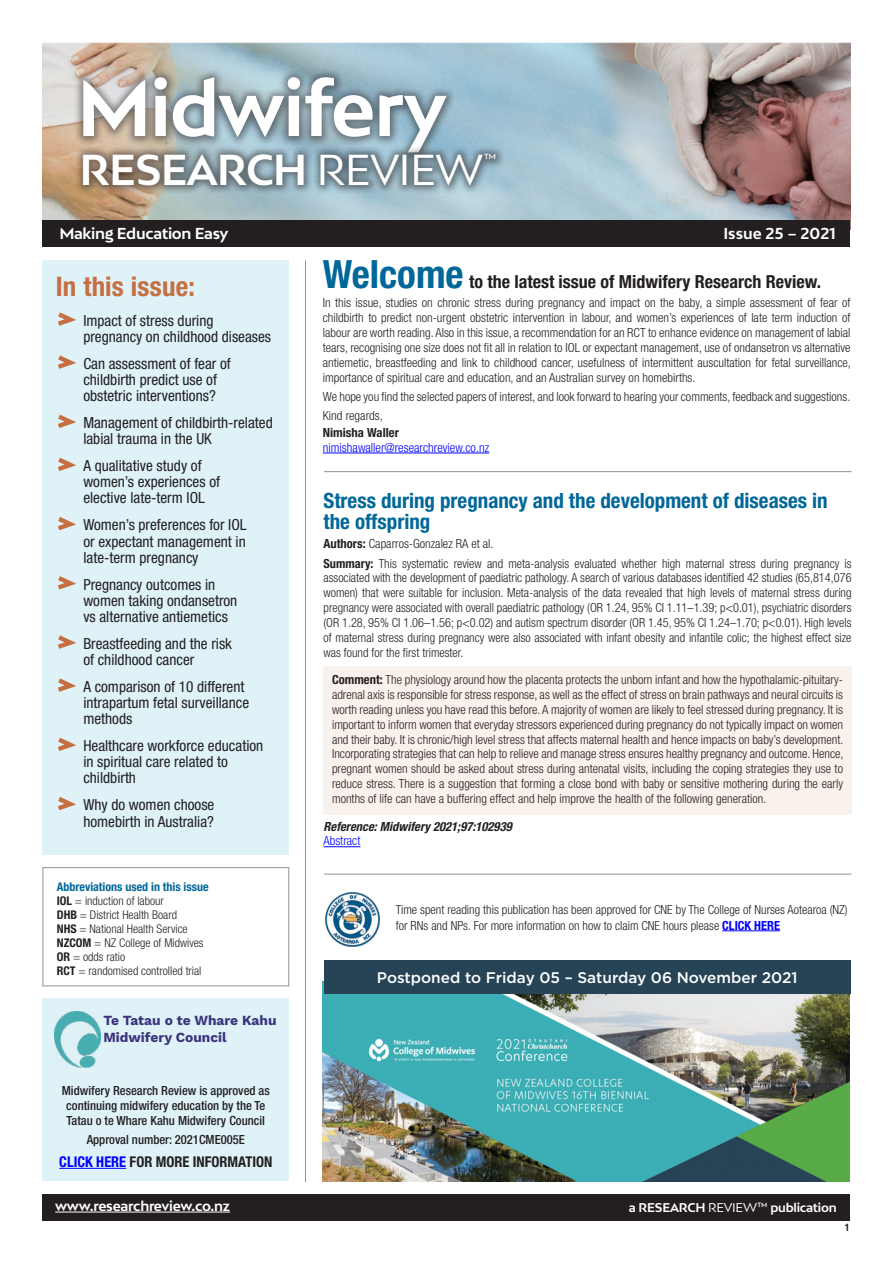
<style>
.page{position:relative;width:893px;height:1263px;background:#fff}
.page>*{position:absolute;margin:0;border:0;box-sizing:border-box;transform-origin:0 0}
.t1{font:700 74.4px "Bw Mitga";letter-spacing:-.02em;color:#fff}
.t2{font:700 40.8px "Bw Mitga";letter-spacing:-.02em;color:#fff}
.t3{font:700 condensed 27px "Helvetica Neue LT Pro";letter-spacing:.005em;color:#c56f42}
.t4{font:700 condensed 21px/21px "Helvetica Neue LT Pro";color:#006798}
.t5{font:700 condensed 18px "Helvetica Neue LT Pro";color:#231f20}
.List_Paragraph{font:condensed 15.3px/16.2px "Helvetica Neue LT Pro";color:#231f20}
.t6{font:500 15.3px "Gotham";color:#fff}
.t7{font:700 15px "Bw Mitga";letter-spacing:-.02em;color:#fff}
.t8{font:700 15px "Bw Mitga";color:#fff}
.t9{font:700 condensed 14.85px "Helvetica Neue LT Pro";color:#231f20}
.t10{font:14.4px "Bw Mitga";color:#fff}
.t11{font:700 13.65px/16.5px "Work Sans";color:#3b327d}
.t12{font:700 13.5px "Bw Mitga";letter-spacing:-.02em;color:#fff}
.t13{font:300 condensed 12.6px/14.9px "Helvetica Neue LT Pro";color:#231f20;text-align:justify}
.t14{font:500 condensed 12.6px/14.9px "Helvetica Neue LT Pro";color:#231f20;text-align:center}
.t15{font:300 condensed 12.6px "Helvetica Neue LT Pro";color:#00f}
.t16{font:italic 700 condensed 12.6px "Helvetica Neue LT Pro";color:#231f20}
.t17{font:700 condensed 12.6px "Helvetica Neue LT Pro";color:#231f20}
.t18{font:300 condensed 12px "Helvetica Neue LT Pro";color:#231f20}
.t19{font:700 condensed 12px "Helvetica Neue LT Pro";color:#006798}
.t20{font:700 12px "Bw Mitga";letter-spacing:-.02em;color:#fff}
.t21{font:500 10.5px "Helvetica Neue LT Pro";color:#231f20}
.s1{font-weight:400}
.s2{font-weight:700}
.s3{color:#00f}
.s4{font-size:39px;color:#006798}
.s5{font-weight:700;color:#00f}
</style>
<div class="page">
<img style="left:43px;top:42px;width:807px;height:179px">
<div style="left:43px;top:221px;width:807px;height:26px;background:#231f20"></div>
<div style="left:43px;top:1194px;width:807px;height:26px;background:#231f20"></div>
<div style="left:73px;top:67px;width:383px;height:95px;background:#231f20;opacity:.5"></div>
<div style="left:74px;top:145px;width:431px;height:50px;background:#231f20;opacity:.5"></div>
<hr style="left:55px;top:1212px;width:175px;height:1px;background:#fff">
<hr style="left:323px;top:453px;width:166px;height:1px;background:#00f">
<hr style="left:324px;top:471px;width:527px;height:1px;background:#939598">
<hr style="left:324px;top:874px;width:527px;height:1px;background:#939598">
<hr style="left:305px;top:260px;width:1px;height:922px;background:#939598">
<div style="left:43px;top:260px;width:246px;height:595px;background:#def2f8"></div>
<svg style="left:58px;top:312px;width:18px;height:14px"></svg>
<svg style="left:58px;top:355px;width:18px;height:14px"></svg>
<svg style="left:58px;top:414px;width:18px;height:14px"></svg>
<svg style="left:58px;top:457px;width:18px;height:14px"></svg>
<svg style="left:58px;top:517px;width:18px;height:14px"></svg>
<svg style="left:58px;top:576px;width:18px;height:14px"></svg>
<svg style="left:58px;top:635px;width:18px;height:14px"></svg>
<svg style="left:58px;top:678px;width:18px;height:14px"></svg>
<svg style="left:58px;top:737px;width:18px;height:14px"></svg>
<svg style="left:58px;top:797px;width:18px;height:14px"></svg>
<div style="left:43px;top:867px;width:246px;height:119px;border:1px solid #939598"></div>
<div style="left:323px;top:667px;width:528px;height:148px;background:#f9f1ec"></div>
<hr style="left:323px;top:846px;width:37px;height:1px;background:#00f">
<hr style="left:722px;top:930px;width:58px;height:1px;background:#00f">
<img style="left:325px;top:892px;width:54px;height:54px">
<img style="left:323px;top:994px;width:527px;height:188px">
<div style="left:323px;top:960px;width:527px;height:34px;background:#264456"></div>
<div style="left:43px;top:998px;width:246px;height:183px;background:#def2f8"></div>
<hr style="left:59px;top:1168px;width:67px;height:1px;background:#00f">
<img style="left:54px;top:1011px;width:46px;height:56px">
<h1 class="t1" style="left:77px;top:59px;width:372px">Midwifery</h1>
<h2 class="t2" style="left:80px;top:143px;width:405px">RESEARCH <span class="s1">REVIEW</span></h2>
<p class="t10" style="left:484px;top:151px;width:14px">™</p>
<p class="t7" style="left:59px;top:224px;width:171px">Making Education Easy</p>
<p class="t8" style="left:723px;top:224px;width:114px">Issue 25 – 2021</p>
<p class="t3" style="left:56px;top:270px;width:141px">In this issue:</p>
<p class="List_Paragraph" style="left:83px;top:312px;width:189px">Impact of stress during pregnancy on childhood diseases</p>
<p class="List_Paragraph" style="left:83px;top:355px;width:149px">Can assessment of fear of childbirth predict use of obstetric interventions?</p>
<p class="List_Paragraph" style="left:83px;top:414px;width:191px">Management of childbirth-related labial trauma in the UK</p>
<p class="List_Paragraph" style="left:83px;top:457px;width:138px">A qualitative study of women’s experiences of elective late-term IOL</p>
<p class="List_Paragraph" style="left:83px;top:517px;width:165px;text-align:justify">Women’s preferences for IOL or expectant management in late-term pregnancy</p>
<p class="List_Paragraph" style="left:83px;top:576px;width:156px">Pregnancy outcomes in women taking ondansetron vs alternative antiemetics</p>
<p class="List_Paragraph" style="left:83px;top:635px;width:150px">Breastfeeding and the risk of childhood cancer</p>
<p class="List_Paragraph" style="left:83px;top:678px;width:167px">A comparison of 10 different intrapartum fetal surveillance methods</p>
<p class="List_Paragraph" style="left:83px;top:737px;width:181px">Healthcare workforce education in spiritual care related to childbirth</p>
<p class="List_Paragraph" style="left:83px;top:797px;width:133px">Why do women choose homebirth in Australia?</p>
<p class="t19" style="left:57px;top:879px;width:153px">Abbreviations used in this issue</p>
<p class="t18" style="left:57px;top:893px;width:109px"><span class="s2">IOL</span> = induction of labour</p>
<p class="t18" style="left:57px;top:908px;width:122px"><span class="s2">DHB</span> = District Health Board</p>
<p class="t18" style="left:57px;top:922px;width:132px"><span class="s2">NHS</span> = National Health Service</p>
<p class="t18" style="left:57px;top:936px;width:148px"><span class="s2">NZCOM</span> = NZ College of Midwives</p>
<p class="t18" style="left:57px;top:950px;width:70px"><span class="s2">OR</span> = odds ratio</p>
<p class="t18" style="left:57px;top:964px;width:146px"><span class="s2">RCT</span> = randomised controlled trial</p>
<p class="t11" style="left:103px;top:1013px;width:175px">Te Tatau o te Whare Kahu<br>Midwifery Council</p>
<p class="t14" style="left:62px;top:1083px;width:209px">Midwifery Research Review is approved as continuing midwifery education by the Te<br>Tatau o te Whare Kahu Midwifery Council</p>
<p class="t14" style="left:87px;top:1132px;width:160px">Approval number: 2021CME005E</p>
<p class="t9" style="left:59px;top:1152px;width:215px"><span class="s3">CLICK HERE</span> FOR MORE INFORMATION</p>
<p class="t5" style="left:323px;top:271px;width:500px"><span class="s4">Welcome</span> to the latest issue of Midwifery Research Review.</p>
<p class="t13" style="left:323px;top:295px;width:530px">In this issue, studies on chronic stress during pregnancy and impact on the baby, a simple assessment of fear of childbirth to predict non-urgent obstetric intervention in labour, and women’s experiences of late term induction of labour are worth reading. Also in this issue, a recommendation for an RCT to enhance evidence on management of labial tears, recognising one size does not fit all in relation to IOL or expectant management, use of ondansetron vs alternative antiemetic, breastfeeding and link to childhood cancer, usefulness of intermittent auscultation for fetal surveillance, importance of spiritual care and education, and an Australian survey on homebirths.</p>
<p class="t13" style="left:323px;top:389px;width:529px">We hope you find the selected papers of interest, and look forward to hearing your comments, feedback and suggestions.</p>
<p class="t13" style="left:323px;top:408px;width:62px">Kind regards,</p>
<p class="t17" style="left:323px;top:425px;width:78px">Nimisha Waller</p>
<p class="t15" style="left:323px;top:440px;width:168px">nimishawaller@researchreview.co.nz</p>
<p class="t4" style="left:323px;top:490px;width:506px">Stress during pregnancy and the development of diseases in the offspring</p>
<p class="t13" style="left:323px;top:536px;width:172px"><span class="s2">Authors:</span> Caparros-Gonzalez RA et al.</p>
<p class="t13" style="left:323px;top:555px;width:530px"><span class="s2">Summary:</span> This systematic review and meta-analysis evaluated whether high maternal stress during pregnancy is associated with the development of paediatric pathology. A search of various databases identified 42 studies (65,814,076 women) that were suitable for inclusion. Meta-analysis of the data revealed that high levels of maternal stress during pregnancy were associated with overall paediatric pathology (OR 1.24, 95% CI 1.11–1.39; p&lt;0.01), psychiatric disorders (OR 1.28, 95% CI 1.06–1.56; p&lt;0.02) and autism spectrum disorder (OR 1.45, 95% CI 1.24–1.70; p&lt;0.01). High levels of maternal stress during pregnancy were also associated with infant obesity and infantile colic; the highest effect size was found for the first trimester.</p>
<p class="t13" style="left:332px;top:672px;width:513px"><span class="s2">Comment:</span> The physiology around how the placenta protects the unborn infant and how the hypothalamic-pituitary&shy;adrenal axis is responsible for stress response, as well as the effect of stress on brain pathways and neural circuits is worth reading unless you have read this before. A majority of women are likely to feel stressed during pregnancy. It is important to inform women that everyday stressors experienced during pregnancy do not typically impact on women and their baby. It is chronic/high level stress that affects maternal health and hence impacts on baby’s development.<br>Incorporating strategies that can help to relieve and manage stress ensures healthy pregnancy and outcome. Hence, pregnant women should be asked about stress during antenatal visits, including the coping strategies they use to reduce stress. There is a suggestion that forming a close bond with baby or sensitive mothering during the early months of life can have a buffering effect and help improve the health of the following generation.</p>
<p class="t16" style="left:323px;top:818px;width:190px">Reference: Midwifery 2021;97:102939</p>
<p class="t15" style="left:323px;top:834px;width:38px">Abstract</p>
<p class="t13" style="left:396px;top:901px;width:453px;line-height:15.8px">Time spent reading this publication has been approved for CNE by The College of Nurses Aotearoa (NZ) for RNs and NPs. For more information on how to claim CNE hours please <span class="s5">CLICK HERE</span></p>
<p class="t6" style="left:377px;top:968px;width:422px">Postponed to Friday 05 – Saturday 06 November 2021</p>
<p class="t12" style="left:55px;top:1197px;width:176px">www.researchreview.co.nz</p>
<p class="t20" style="left:629px;top:1199px;width:209px">a RESEARCH <span class="s1">REVIEW™</span> publication</p>
<p class="t21" style="left:845px;top:1221px;width:7px">1</p>
</div>
